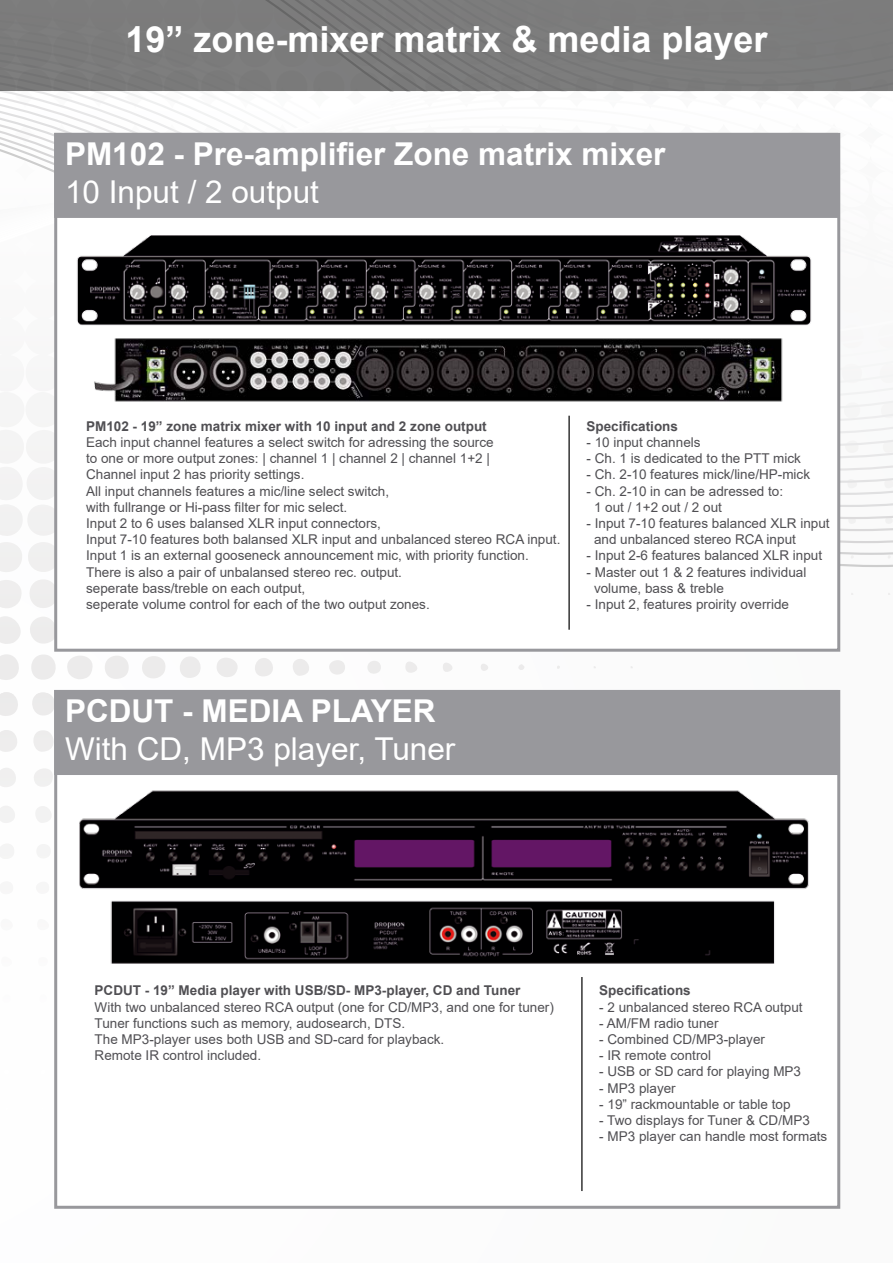
<style>
.page{position:relative;width:893px;height:1263px;background:#fff}
.page>*{position:absolute;margin:0;border:0;box-sizing:border-box;transform-origin:0 0}
.t1{font:700 36px "Arial";color:#fff}
.t2{font:700 31.5px "Arial";color:#fff}
.t3{font:31.5px "Arial";color:#fff}
.t4{font:13.5px/16.2px "Arial";color:#504f53}
.t5{font:700 13.5px "Arial";color:#504f53}
</style>
<div class="page">
<div style="left:0;top:76px;width:893px;height:1187px;background:#fbfbfb"></div>
<svg style="left:0;top:91px;width:855px;height:264px"></svg>
<div style="left:0;top:0;width:893px;height:91px;background:#7c7b7c"></div>
<div style="left:54px;top:133px;width:786px;height:519px;background:#fff;border:3px solid #98989c"></div>
<div style="left:54px;top:133px;width:784px;height:85px;background:#98989c"></div>
<div style="left:54px;top:690px;width:786px;height:519px;background:#fff;border:3px solid #98989c"></div>
<div style="left:54px;top:690px;width:784px;height:85px;background:#98989c"></div>
<img style="left:77px;top:235px;width:734px;height:91px">
<img style="left:94px;top:338px;width:689px;height:64px">
<img style="left:55px;top:779px;width:784px;height:111px">
<hr style="left:568px;top:416px;width:2px;height:214px;background:#000">
<hr style="left:581px;top:977px;width:2px;height:214px;background:#000">
<img style="left:55px;top:897px;width:784px;height:72px">
<h1 class="t1" style="left:125px;top:14px;width:644px">19” zone-mixer matrix &amp; media player</h1>
<h2 class="t2" style="left:65px;top:132px;width:602px">PM102 - Pre-amplifier Zone matrix mixer</h2>
<h2 class="t3" style="left:65px;top:170px;width:255px">10 Input / 2 output</h2>
<p class="t5" style="left:86px;top:417px;width:402px">PM102 - 19” zone matrix mixer with 10 input and 2 zone output</p>
<p class="t4" style="left:86px;top:434px;width:476px">Each input channel features a select switch for adressing the source<br>to one or more output zones: | channel 1 | channel 2 | channel 1+2 |<br>Channel input 2 has priority settings.<br>All input channels features a mic/line select switch,<br>with fullrange or Hi-pass filter for mic select.<br>Input 2 to 6 uses balansed XLR input connectors,<br>Input 7-10 features both balansed XLR input and unbalanced stereo RCA input.<br>Input 1 is an external gooseneck announcement mic, with priority function.<br>There is also a pair of unbalansed stereo rec. output.<br>seperate bass/treble on each output,<br>seperate volume control for each of the two output zones.</p>
<p class="t5" style="left:586px;top:417px;width:93px">Specifications</p>
<p class="t4" style="left:586px;top:434px;width:116px">- 10 input channels</p>
<p class="t4" style="left:586px;top:450px;width:216px">- Ch. 1 is dedicated to the PTT mick</p>
<p class="t4" style="left:586px;top:466px;width:225px">- Ch. 2-10 features mick/line/HP-mick</p>
<p class="t4" style="left:594px;top:483px;width:191px;text-indent:-8px">- Ch. 2-10 in can be adressed to:<br>1 out / 1+2 out / 2 out</p>
<p class="t4" style="left:594px;top:515px;width:237px;text-indent:-8px">- Input 7-10 features balanced XLR input and unbalanced stereo RCA input</p>
<p class="t4" style="left:586px;top:547px;width:237px">- Input 2-6 features balanced XLR input</p>
<p class="t4" style="left:594px;top:564px;width:214px;text-indent:-8px">- Master out 1 &amp; 2 features individual volume, bass &amp; treble</p>
<p class="t4" style="left:586px;top:596px;width:204px">- Input 2, features proirity override</p>
<h2 class="t2" style="left:65px;top:689px;width:372px">PCDUT - MEDIA PLAYER</h2>
<h2 class="t3" style="left:65px;top:727px;width:392px">With CD, MP3 player, Tuner</h2>
<p class="t5" style="left:95px;top:981px;width:427px">PCDUT - 19” Media player with USB/SD- MP3-player, CD and Tuner</p>
<p class="t4" style="left:95px;top:998px;width:461px">With two unbalanced stereo RCA output (one for CD/MP3, and one for tuner)<br>Tuner functions such as memory, audosearch, DTS.<br>The MP3-player uses both USB and SD-card for playback.<br>Remote IR control included.</p>
<p class="t5" style="left:599px;top:981px;width:93px">Specifications</p>
<p class="t4" style="left:599px;top:998px;width:205px">- 2 unbalanced stereo RCA output</p>
<p class="t4" style="left:599px;top:1015px;width:121px">- AM/FM radio tuner</p>
<p class="t4" style="left:599px;top:1031px;width:167px">- Combined CD/MP3-player</p>
<p class="t4" style="left:599px;top:1047px;width:113px">- IR remote control</p>
<p class="t4" style="left:599px;top:1063px;width:203px">- USB or SD card for playing MP3</p>
<p class="t4" style="left:599px;top:1079px;width:78px">- MP3 player</p>
<p class="t4" style="left:599px;top:1096px;width:193px">- 19” rackmountable or table top</p>
<p class="t4" style="left:599px;top:1112px;width:212px">- Two displays for Tuner &amp; CD/MP3</p>
<p class="t4" style="left:599px;top:1128px;width:230px">- MP3 player can handle most formats</p>
</div>
